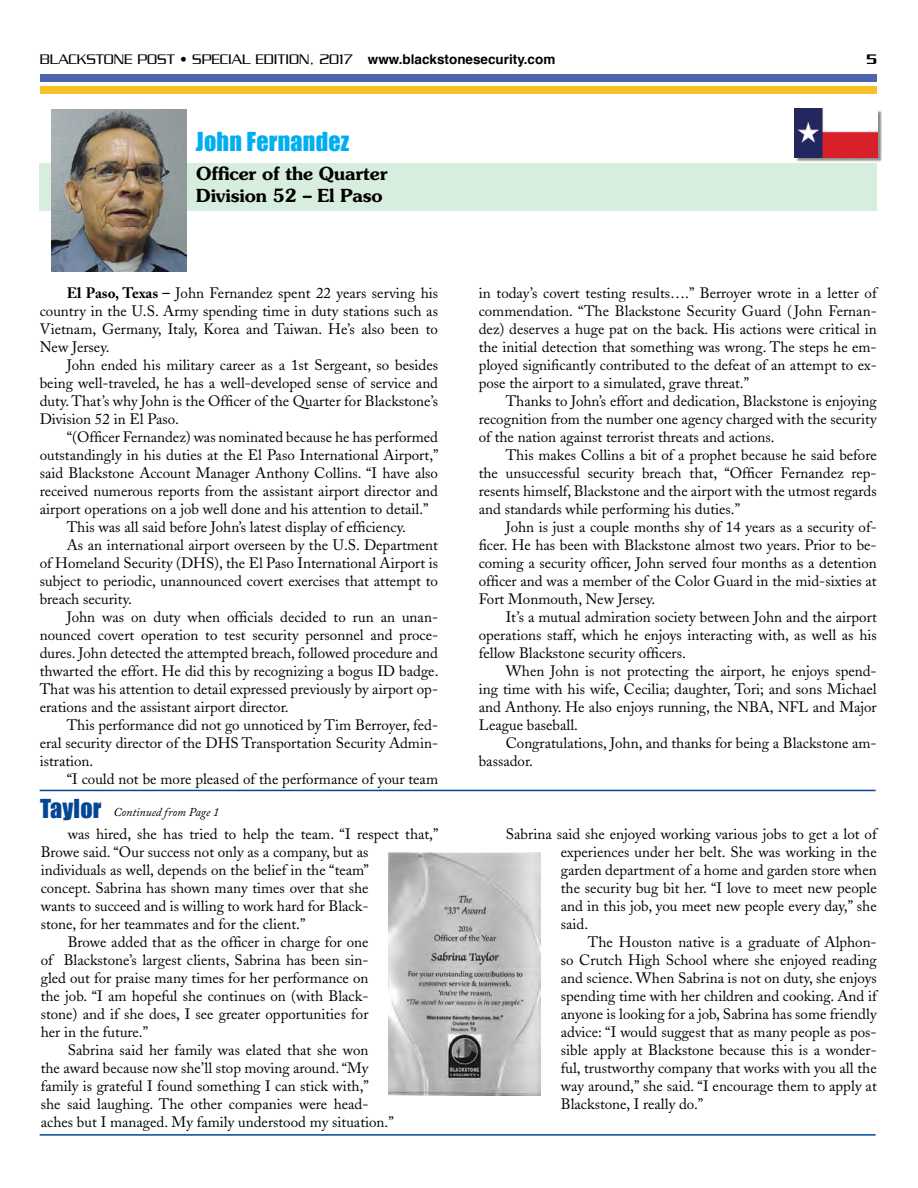
<style>
.page{position:relative;width:918px;height:1188px;background:#fff}
.page>*{position:absolute;margin:0;border:0;box-sizing:border-box;transform-origin:0 0}
.t1{font:24px "Impact";letter-spacing:.01em;color:#00aeef}
.t2{font:600 18px/22.5px "Souvenir";letter-spacing:-.01em;color:#000}
.t3{font:15px/18px "Adobe Caslon";color:#000;text-align:justify}
.t4{font:300 15px "Serpentine";color:#000}
.t5{font:500 15px "Serpentine";color:#000}
.t6{font:italic 12px "Adobe Caslon Pro";color:#000}
.s1{font-family:"Helvetica";font-weight:700;font-size:13.5px}
.s2{font-weight:700}
.s3{font-family:"Impact";font-style:normal;font-size:24px;color:#034694}
</style>
<div class="page">
<div style="left:40px;top:74px;width:837px;height:8px;background:#4f64ae"></div>
<div style="left:40px;top:86px;width:837px;height:8px;background:#f7c028"></div>
<hr style="left:40px;top:790px;width:836px;height:1px;background:#034694">
<hr style="left:40px;top:1134px;width:836px;height:2px;background:#034694">
<div style="left:39px;top:164px;width:838px;height:47px;background:#d7eddd"></div>
<div style="left:795px;top:110px;width:87px;height:52px;background:#000;opacity:.45"></div>
<img style="left:794px;top:109px;width:83px;height:48px">
<img style="left:52px;top:109px;width:135px;height:162px">
<img style="left:389px;top:852px;width:152px;height:244px">
<p class="t4" style="left:40px;top:51px;width:517px">BLACKSTONE POST • SPECIAL EDITION, 2017 <span class="s1">www.blackstonesecurity.com</span></p>
<p class="t5" style="left:867px;top:51px;width:12px">5</p>
<h1 class="t1" style="left:196px;top:123px;width:155px">John Fernandez</h1>
<p class="t2" style="left:196px;top:162px;width:193px">Officer of the Quarter<br>Division 52 – El Paso</p>
<p class="t3" style="left:40px;top:284px;width:400px;text-indent:27px"><span class="s2">El Paso, Texas –</span> John Fernandez spent 22 years serving his country in the U.S. Army spending time in duty stations such as Vietnam, Germany, Italy, Korea and Taiwan. He’s also been to New Jersey.</p>
<p class="t3" style="left:40px;top:356px;width:400px;text-indent:27px">John ended his military career as a 1st Sergeant, so besides being well-traveled, he has a well-developed sense of service and duty. That’s why John is the Officer of the Quarter for Blackstone’s Division 52 in El Paso.</p>
<p class="t3" style="left:67px;top:428px;width:373px">“(Officer Fernandez) was nominated because he has performed</p>
<p class="t3" style="left:40px;top:446px;width:400px">outstandingly in his duties at the El Paso International Airport,”</p>
<p class="t3" style="left:40px;top:464px;width:400px">said Blackstone Account Manager Anthony Collins. “I have also</p>
<p class="t3" style="left:40px;top:482px;width:400px">received numerous reports from the assistant airport director and</p>
<p class="t3" style="left:40px;top:500px;width:390px">airport operations on a job well done and his attention to detail.”</p>
<p class="t3" style="left:67px;top:518px;width:341px">This was all said before John’s latest display of efficiency.</p>
<p class="t3" style="left:67px;top:536px;width:373px">As an international airport overseen by the U.S. Department</p>
<p class="t3" style="left:40px;top:554px;width:400px">of Homeland Security (DHS), the El Paso International Airport is</p>
<p class="t3" style="left:40px;top:572px;width:400px">subject to periodic, unannounced covert exercises that attempt to</p>
<p class="t3" style="left:40px;top:590px;width:94px">breach security.</p>
<p class="t3" style="left:67px;top:608px;width:373px">John was on duty when officials decided to run an unan-</p>
<p class="t3" style="left:40px;top:626px;width:400px">nounced covert operation to test security personnel and proce-</p>
<p class="t3" style="left:40px;top:644px;width:400px">dures. John detected the attempted breach, followed procedure and</p>
<p class="t3" style="left:40px;top:662px;width:400px">thwarted the effort. He did this by recognizing a bogus ID badge.</p>
<p class="t3" style="left:40px;top:680px;width:400px">That was his attention to detail expressed previously by airport op-</p>
<p class="t3" style="left:40px;top:698px;width:251px">erations and the assistant airport director.</p>
<p class="t3" style="left:67px;top:716px;width:373px">This performance did not go unnoticed by Tim Berroyer, fed-</p>
<p class="t3" style="left:40px;top:734px;width:400px">eral security director of the DHS Transportation Security Admin-</p>
<p class="t3" style="left:40px;top:752px;width:55px">istration.</p>
<p class="t3" style="left:67px;top:770px;width:373px">“I could not be more pleased of the performance of your team</p>
<p class="t6" style="left:40px;top:805px;width:181px"><span class="s3">Taylor</span> Continued from Page 1</p>
<p class="t3" style="left:68px;top:825px;width:372px">was hired, she has tried to help the team. “I respect that,”</p>
<p class="t3" style="left:41px;top:843px;width:329px">Browe said. “Our success not only as a company, but as</p>
<p class="t3" style="left:41px;top:861px;width:330px">individuals as well, depends on the belief in the “team”</p>
<p class="t3" style="left:41px;top:879px;width:329px">concept. Sabrina has shown many times over that she</p>
<p class="t3" style="left:41px;top:897px;width:329px">wants to succeed and is willing to work hard for Black-</p>
<p class="t3" style="left:41px;top:915px;width:266px">stone, for her teammates and for the client.”</p>
<p class="t3" style="left:68px;top:933px;width:302px">Browe added that as the officer in charge for one</p>
<p class="t3" style="left:41px;top:951px;width:329px">of Blackstone’s largest clients, Sabrina has been sin-</p>
<p class="t3" style="left:41px;top:969px;width:329px">gled out for praise many times for her performance on</p>
<p class="t3" style="left:41px;top:987px;width:329px">the job. “I am hopeful she continues on (with Black-</p>
<p class="t3" style="left:41px;top:1005px;width:329px">stone) and if she does, I see greater opportunities for</p>
<p class="t3" style="left:41px;top:1023px;width:109px">her in the future.”</p>
<p class="t3" style="left:68px;top:1041px;width:302px">Sabrina said her family was elated that she won</p>
<p class="t3" style="left:41px;top:1059px;width:329px">the award because now she’ll stop moving around. “My</p>
<p class="t3" style="left:41px;top:1077px;width:330px">family is grateful I found something I can stick with,”</p>
<p class="t3" style="left:41px;top:1095px;width:329px">she said laughing. The other companies were head-</p>
<p class="t3" style="left:41px;top:1113px;width:355px">aches but I managed. My family understood my situation.”</p>
<p class="t3" style="left:479px;top:284px;width:400px">in today’s covert testing results….” Berroyer wrote in a letter of commendation. “The Blackstone Security Guard ( John Fernan&shy;dez) deserves a huge pat on the back. His actions were critical in the initial detection that something was wrong. The steps he em&shy;ployed significantly contributed to the defeat of an attempt to ex&shy;pose the airport to a simulated, grave threat.”</p>
<p class="t3" style="left:479px;top:392px;width:399px;text-indent:27px">Thanks to John’s effort and dedication, Blackstone is enjoying recognition from the number one agency charged with the security of the nation against terrorist threats and actions.</p>
<p class="t3" style="left:479px;top:446px;width:400px;text-indent:27px">This makes Collins a bit of a prophet because he said before the unsuccessful security breach that, “Officer Fernandez rep&shy;resents himself, Blackstone and the airport with the utmost regards and standards while performing his duties.”</p>
<p class="t3" style="left:479px;top:518px;width:400px;text-indent:27px">John is just a couple months shy of 14 years as a security of&shy;ficer. He has been with Blackstone almost two years. Prior to be&shy;coming a security officer, John served four months as a detention officer and was a member of the Color Guard in the mid-sixties at Fort Monmouth, New Jersey.</p>
<p class="t3" style="left:479px;top:608px;width:400px;text-indent:27px">It’s a mutual admiration society between John and the airport operations staff, which he enjoys interacting with, as well as his fellow Blackstone security officers.</p>
<p class="t3" style="left:479px;top:662px;width:399px;text-indent:27px">When John is not protecting the airport, he enjoys spend&shy;ing time with his wife, Cecilia; daughter, Tori; and sons Michael and Anthony. He also enjoys running, the NBA, NFL and Major League baseball.</p>
<p class="t3" style="left:479px;top:734px;width:399px;text-indent:27px">Congratulations, John, and thanks for being a Blackstone am&shy;bassador.</p>
<p class="t3" style="left:561px;top:825px;width:317px;text-indent:-55px">Sabrina said she enjoyed working various jobs to get a lot of experiences under her belt. She was working in the garden department of a home and garden store when the security bug bit her. “I love to meet new people and in this job, you meet new people every day,” she said.</p>
<p class="t3" style="left:561px;top:933px;width:317px;text-indent:27px">The Houston native is a graduate of Alphon&shy;so Crutch High School where she enjoyed reading and science. When Sabrina is not on duty, she enjoys spending time with her children and cooking. And if anyone is looking for a job, Sabrina has some friendly advice: “I would suggest that as many people as pos&shy;sible apply at Blackstone because this is a wonder&shy;ful, trustworthy company that works with you all the way around,” she said. “I encourage them to apply at Blackstone, I really do.”</p>
</div>
